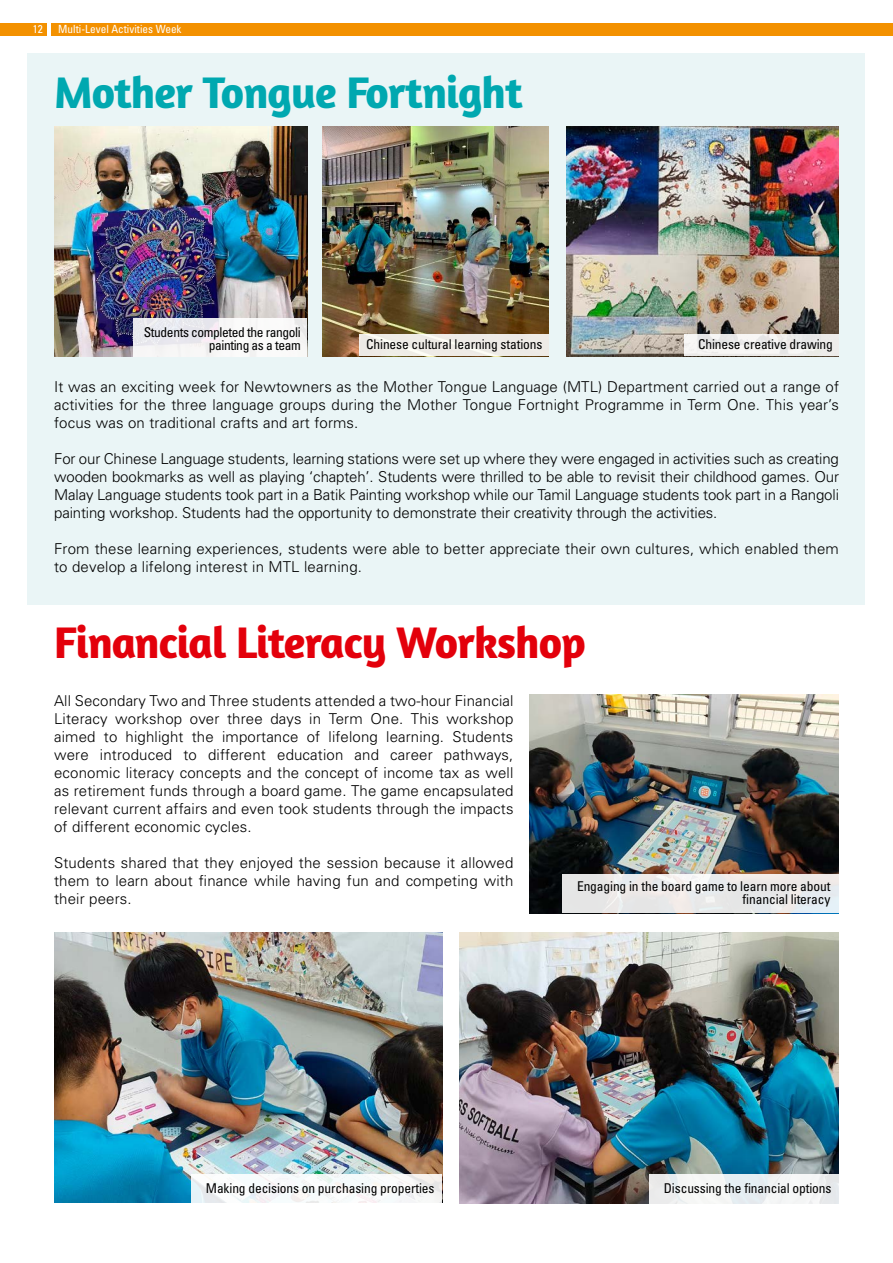
<style>
.page{position:relative;width:893px;height:1263px;background:#fff}
.page>*{position:absolute;margin:0;border:0;box-sizing:border-box;transform-origin:0 0}
.t1{font:700 45px "Amaranth";letter-spacing:-.02em;color:#e3000b}
.t2{font:700 45px "Amaranth";letter-spacing:-.02em;color:#00a8b0}
.t3{font:300 15px/18px "Univers";letter-spacing:.01em;color:#000;text-align:justify}
.t4{font:condensed 13.5px/13.5px "Univers";letter-spacing:-.01em;color:#000;text-align:right}
.t5{font:condensed 13.5px/13.5px "Univers";letter-spacing:-.03em;color:#000;text-align:right}
.t6{font:condensed 11.25px "Univers";color:#fff}
</style>
<div class="page">
<div style="left:0;top:23px;width:47px;height:13px;background:#f39100"></div>
<div style="left:51px;top:23px;width:842px;height:13px;background:#f39100"></div>
<img style="left:530px;top:694px;width:309px;height:219px">
<div style="left:28px;top:53px;width:837px;height:551px;background:#eaf5f6"></div>
<img style="left:54px;top:127px;width:253px;height:229px">
<img style="left:460px;top:932px;width:379px;height:271px">
<img style="left:54px;top:932px;width:388px;height:270px">
<img style="left:322px;top:127px;width:227px;height:229px">
<img style="left:566px;top:127px;width:273px;height:229px">
<div style="left:649px;top:1174px;width:190px;height:29px;background:linear-gradient(to right,#eff1f1,#eef1f3)"></div>
<svg style="left:562px;top:874px;width:277px;height:39px;background:#eae9ea"></svg>
<svg style="left:191px;top:1174px;width:251px;height:29px"></svg>
<div style="left:684px;top:334px;width:155px;height:22px;background:#edeceb"></div>
<svg style="left:359px;top:334px;width:190px;height:22px;fill:#eeebe7"></svg>
<div style="left:133px;top:318px;width:174px;height:38px;background:linear-gradient(to right,#ebebf0,#fbfaf8)"></div>
<p class="t6" style="left:33px;top:22px;width:11px">12</p>
<p class="t6" style="left:58px;top:22px;width:125px">Multi-Level Activities Week</p>
<h1 class="t2" style="left:54px;top:64px;width:470px">Mother Tongue Fortnight</h1>
<p class="t5" style="left:144px;top:325px;width:158px">Students completed the rangoli painting as a team</p>
<p class="t4" style="left:366px;top:337px;width:178px">Chinese cultural learning stations</p>
<p class="t4" style="left:698px;top:337px;width:136px">Chinese creative drawing</p>
<p class="t3" style="left:54px;top:377px;width:786px">It was an exciting week for Newtowners as the Mother Tongue Language (MTL) Department carried out a range of activities for the three language groups during the Mother Tongue Fortnight Programme in Term One. This year’s focus was on traditional crafts and art forms.</p>
<p class="t3" style="left:54px;top:449px;width:786px">For our Chinese Language students, learning stations were set up where they were engaged in activities such as creating wooden bookmarks as well as playing ‘chapteh’. Students were thrilled to be able to revisit their childhood games. Our Malay Language students took part in a Batik Painting workshop while our Tamil Language students took part in a Rangoli painting workshop. Students had the opportunity to demonstrate their creativity through the activities.</p>
<p class="t3" style="left:54px;top:539px;width:786px">From these learning experiences, students were able to better appreciate their own cultures, which enabled them to develop a lifelong interest in MTL learning.</p>
<h1 class="t1" style="left:54px;top:614px;width:533px">Financial Literacy Workshop</h1>
<p class="t3" style="left:54px;top:692px;width:461px">All Secondary Two and Three students attended a two-hour Financial Literacy workshop over three days in Term One. This workshop aimed to highlight the importance of lifelong learning. Students were introduced to different education and career pathways, economic literacy concepts and the concept of income tax as well as retirement funds through a board game. The game encapsulated relevant current affairs and even took students through the impacts of different economic cycles.</p>
<p class="t3" style="left:54px;top:854px;width:461px">Students shared that they enjoyed the session because it allowed them to learn about finance while having fun and competing with their peers.</p>
<p class="t4" style="left:577px;top:879px;width:255px">Engaging in the board game to learn more about financial literacy</p>
<p class="t4" style="left:206px;top:1181px;width:230px">Making decisions on purchasing properties</p>
<p class="t4" style="left:664px;top:1181px;width:169px">Discussing the financial options</p>
</div>
